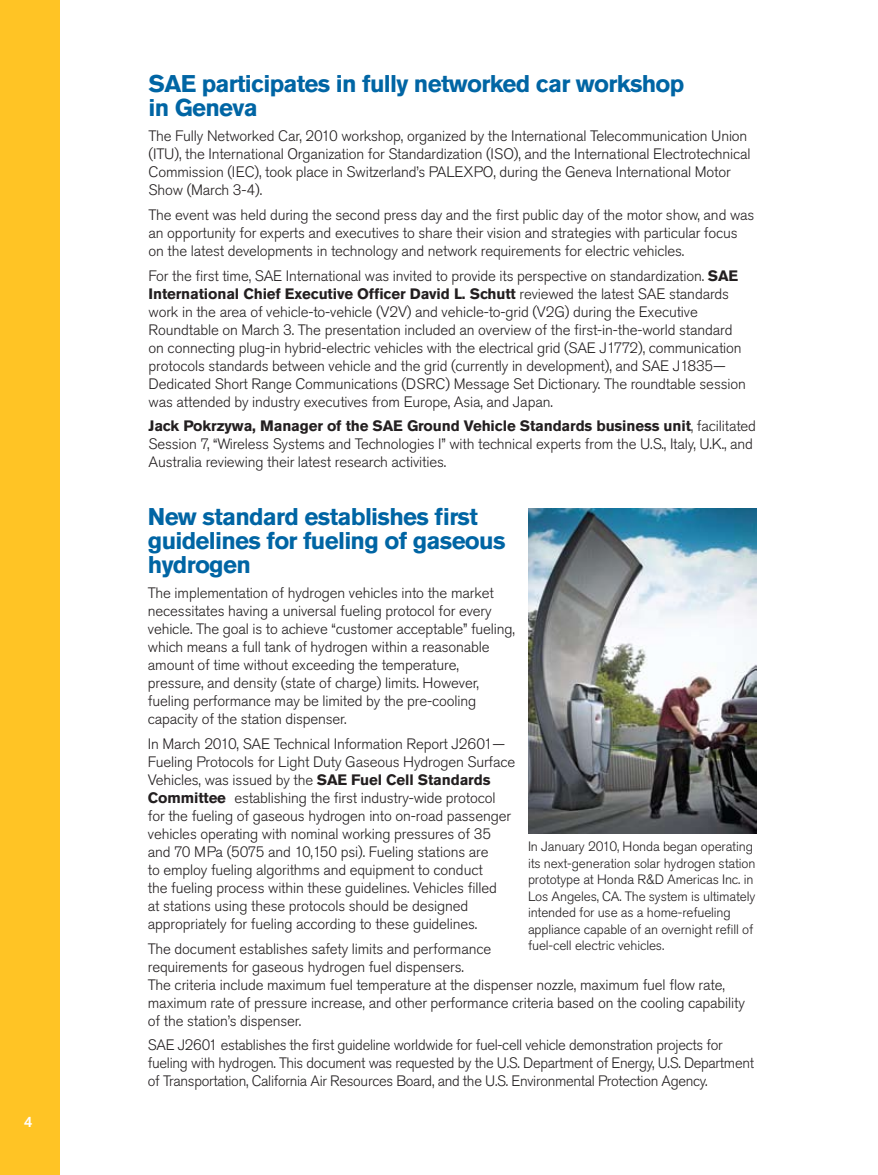
<style>
.page{position:relative;width:878px;height:1175px;background:#fff}
.page>*{position:absolute;margin:0;border:0;box-sizing:border-box;transform-origin:0 0}
.t1{font:700 24px/24px "Akzidenz Grotesk Pro";letter-spacing:-.03em;color:#0065a4}
.t2{font:300 15px/18px "Akzidenz Grotesk Pro";letter-spacing:-.01em;color:#231f20}
.t3{font:500 15px "Akzidenz Grotesk Pro";color:#fff}
.t4{font:300 13.5px/16.5px "Akzidenz Grotesk Pro";letter-spacing:-.01em;color:#231f20}
.s1{font-weight:700}
</style>
<div class="page">
<div style="left:0;top:0;width:60px;height:1174px;background:#ffc425"></div>
<img style="left:528px;top:508px;width:228px;height:325px">
<p class="t3" style="left:24px;top:1112px;width:10px">4</p>
<h1 class="t1" style="left:148px;top:72px;width:537px">SAE participates in fully networked car workshop in Geneva</h1>
<p class="t2" style="left:148px;top:127px;width:603px">The Fully Networked Car, 2010 workshop, organized by the International Telecommunication Union (ITU), the International Organization for Standardization (ISO), and the International Electrotechnical Commission (IEC), took place in Switzerland’s PALEXPO, during the Geneva International Motor Show (March 3-4).</p>
<p class="t2" style="left:148px;top:206px;width:607px">The event was held during the second press day and the first public day of the motor show, and was an opportunity for experts and executives to share their vision and strategies with particular focus on the latest developments in technology and network requirements for electric vehicles.</p>
<p class="t2" style="left:148px;top:266px;width:598px">For the first time, SAE International was invited to provide its perspective on standardization. <span class="s1">SAE International Chief Executive Officer David L. Schutt</span> reviewed the latest SAE standards work in the area of vehicle-to-vehicle (V2V) and vehicle-to-grid (V2G) during the Executive Roundtable on March 3. The presentation included an overview of the first-in-the-world standard on connecting plug-in hybrid-electric vehicles with the electrical grid (SAE J1772), communication protocols standards between vehicle and the grid (currently in development), and SAE J1835— Dedicated Short Range Communications (DSRC) Message Set Dictionary. The roundtable session was attended by industry executives from Europe, Asia, and Japan.</p>
<p class="t2" style="left:148px;top:417px;width:609px"><span class="s1">Jack Pokrzywa, Manager of the SAE Ground Vehicle Standards business unit</span>, facilitated<br>Session 7, “Wireless Systems and Technologies I” with technical experts from the U.S., Italy, U.K., and<br>Australia reviewing their latest research activities.</p>
<h1 class="t1" style="left:148px;top:504px;width:359px">New standard establishes first guidelines for fueling of gaseous hydrogen</h1>
<p class="t2" style="left:148px;top:583px;width:368px">The implementation of hydrogen vehicles into the market necessitates having a universal fueling protocol for every vehicle. The goal is to achieve “customer acceptable” fueling, which means a full tank of hydrogen within a reasonable amount of time without exceeding the temperature, pressure, and density (state of charge) limits. However, fueling performance may be limited by the pre-cooling capacity of the station dispenser.</p>
<p class="t2" style="left:148px;top:734px;width:369px">In March 2010, SAE Technical Information Report J2601— Fueling Protocols for Light Duty Gaseous Hydrogen Surface Vehicles, was issued by the <span class="s1">SAE Fuel Cell Standards Committee</span> establishing the first industry-wide protocol for the fueling of gaseous hydrogen into on-road passenger vehicles operating with nominal working pressures of 35 and 70 MPa (5075 and 10,150 psi). Fueling stations are<br>to employ fueling algorithms and equipment to conduct<br>the fueling process within these guidelines. Vehicles filled<br>at stations using these protocols should be designed appropriately for fueling according to these guidelines.</p>
<p class="t2" style="left:148px;top:939px;width:598px">The document establishes safety limits and performance<br>requirements for gaseous hydrogen fuel dispensers.<br>The criteria include maximum fuel temperature at the dispenser nozzle, maximum fuel flow rate, maximum rate of pressure increase, and other performance criteria based on the cooling capability of the station’s dispenser.</p>
<p class="t2" style="left:148px;top:1036px;width:607px">SAE J2601 establishes the first guideline worldwide for fuel-cell vehicle demonstration projects for fueling with hydrogen. This document was requested by the U.S. Department of Energy, U.S. Department of Transportation, California Air Resources Board, and the U.S. Environmental Protection Agency.</p>
<p class="t4" style="left:528px;top:838px;width:229px">In January 2010, Honda began operating its next-generation solar hydrogen station prototype at Honda R&amp;D Americas Inc. in Los Angeles, CA. The system is ultimately intended for use as a home-refueling appliance capable of an overnight refill of fuel-cell electric vehicles.</p>
</div>
